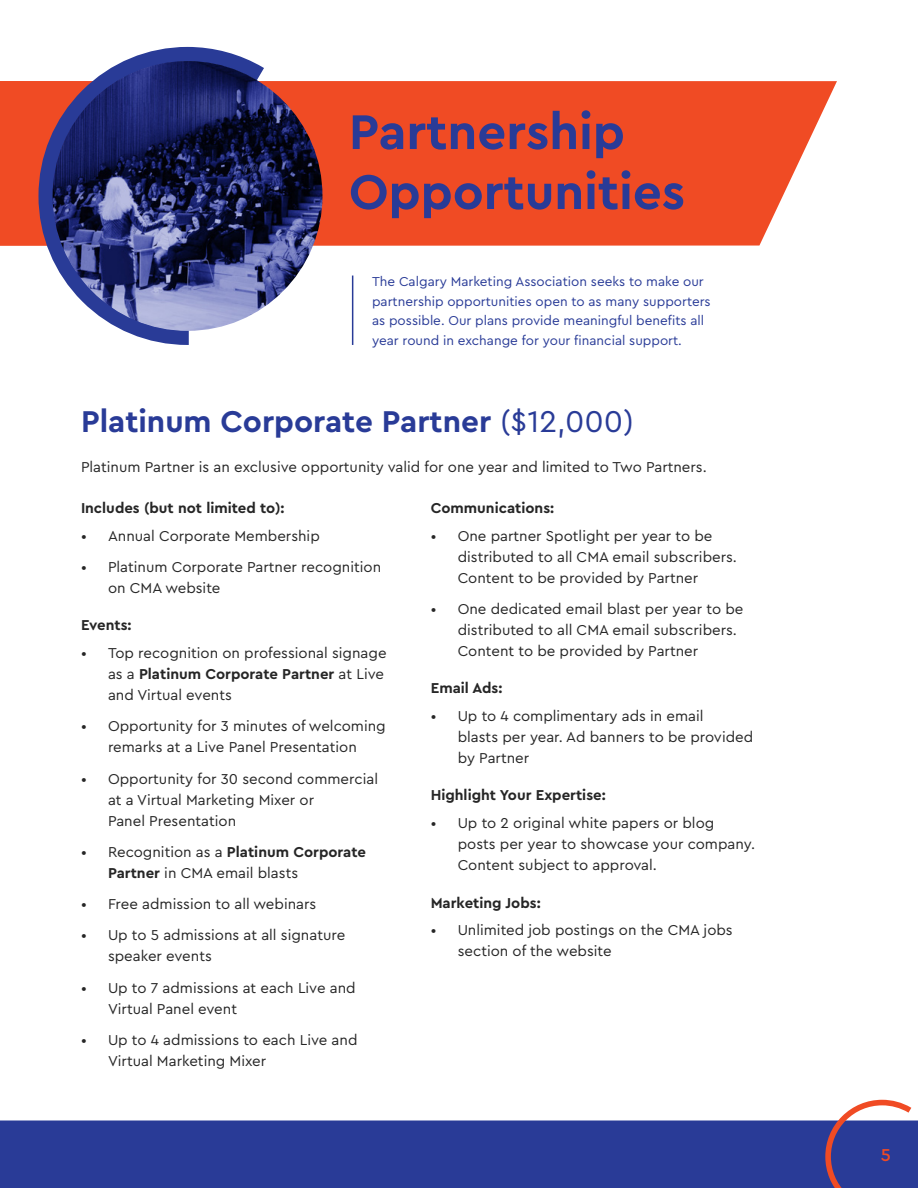
<style>
.page{position:relative;width:918px;height:1188px;background:#fff}
.page>*{position:absolute;margin:0;border:0;box-sizing:border-box;transform-origin:0 0}
.t1{font:700 51px/60px "Cera PRO";color:#293b97}
.t2{font:700 31.5px "Cera PRO";color:#293b97}
.t3{font:500 18px "Cera Pro";color:#f04b24}
.t4{font:15px/21px "Cera PRO";color:#262626}
.t5{font:700 15px "Cera PRO";color:#262626}
.t6{font:13.5px/19.5px "Cera PRO";color:#293b97}
.s1{font-weight:400}
.s2{font-weight:700}
</style>
<div class="page">
<div style="left:0;top:1120px;width:918px;height:68px;background:#293b97"></div>
<svg style="left:825px;top:1100px;width:86px;height:88px"></svg>
<svg style="left:0;top:81px;width:837px;height:165px;fill:#f04b24"></svg>
<svg style="left:38px;top:47px;width:226px;height:298px"></svg>
<img style="left:53px;top:61px;width:269px;height:270px;border-radius:135px">
<hr style="left:352px;top:276px;width:1px;height:69px;background:#293b97">
<h1 class="t1" style="left:349px;top:100px;width:338px">Partnership<br>Opportunities</h1>
<p class="t6" style="left:372px;top:272px;width:340px">The Calgary Marketing Association seeks to make our partnership opportunities open to as many supporters as possible. Our plans provide meaningful benefits all year round in exchange for your financial support.</p>
<h2 class="t2" style="left:81px;top:400px;width:554px">Platinum Corporate Partner <span class="s1">($12,000)</span></h2>
<p class="t4" style="left:81px;top:456px;width:627px">Platinum Partner is an exclusive opportunity valid for one year and limited to Two Partners.</p>
<p class="t5" style="left:81px;top:498px;width:205px">Includes (but not limited to):</p>
<p class="t4" style="left:81px;top:524px;width:240px">• Annual Corporate Membership</p>
<p class="t4" style="left:108px;top:556px;width:275px;text-indent:-27px">• Platinum Corporate Partner recognition on CMA website</p>
<p class="t5" style="left:81px;top:615px;width:52px">Events:</p>
<p class="t4" style="left:108px;top:642px;width:280px;text-indent:-27px">• Top recognition on professional signage as a <span class="s2">Platinum Corporate Partner</span> at Live and Virtual events</p>
<p class="t4" style="left:81px;top:715px;width:306px;text-align:center">• Opportunity for 3 minutes of welcoming remarks at a Live Panel Presentation</p>
<p class="t4" style="left:108px;top:767px;width:272px;text-indent:-27px">• Opportunity for 30 second commercial at a Virtual Marketing Mixer or<br>Panel Presentation</p>
<p class="t4" style="left:108px;top:841px;width:260px;text-indent:-27px">• Recognition as a <span class="s2">Platinum Corporate<br>Partner</span> in CMA email blasts</p>
<p class="t4" style="left:81px;top:893px;width:237px">• Free admission to all webinars</p>
<p class="t4" style="left:108px;top:924px;width:239px;text-indent:-27px">• Up to 5 admissions at all signature speaker events</p>
<p class="t4" style="left:108px;top:976px;width:249px;text-indent:-27px">• Up to 7 admissions at each Live and<br>Virtual Panel event</p>
<p class="t4" style="left:108px;top:1029px;width:251px;text-indent:-27px">• Up to 4 admissions to each Live and<br>Virtual Marketing Mixer</p>
<p class="t5" style="left:431px;top:498px;width:125px">Communications:</p>
<p class="t4" style="left:458px;top:524px;width:281px;text-indent:-27px">• One partner Spotlight per year to be distributed to all CMA email subscribers.<br>Content to be provided by Partner</p>
<p class="t4" style="left:458px;top:598px;width:287px;text-indent:-27px">• One dedicated email blast per year to be distributed to all CMA email subscribers.<br>Content to be provided by Partner</p>
<p class="t5" style="left:431px;top:678px;width:73px">Email Ads:</p>
<p class="t4" style="left:458px;top:705px;width:297px;text-indent:-27px">• Up to 4 complimentary ads in email<br>blasts per year. Ad banners to be provided by Partner</p>
<p class="t5" style="left:431px;top:785px;width:177px">Highlight Your Expertise:</p>
<p class="t4" style="left:458px;top:812px;width:299px;text-indent:-27px">• Up to 2 original white papers or blog posts per year to showcase your company.<br>Content subject to approval.</p>
<p class="t5" style="left:431px;top:893px;width:111px">Marketing Jobs:</p>
<p class="t4" style="left:458px;top:919px;width:277px;text-indent:-27px">• Unlimited job postings on the CMA jobs section of the website</p>
<p class="t3" style="left:881px;top:1143px;width:12px">5</p>
</div>
